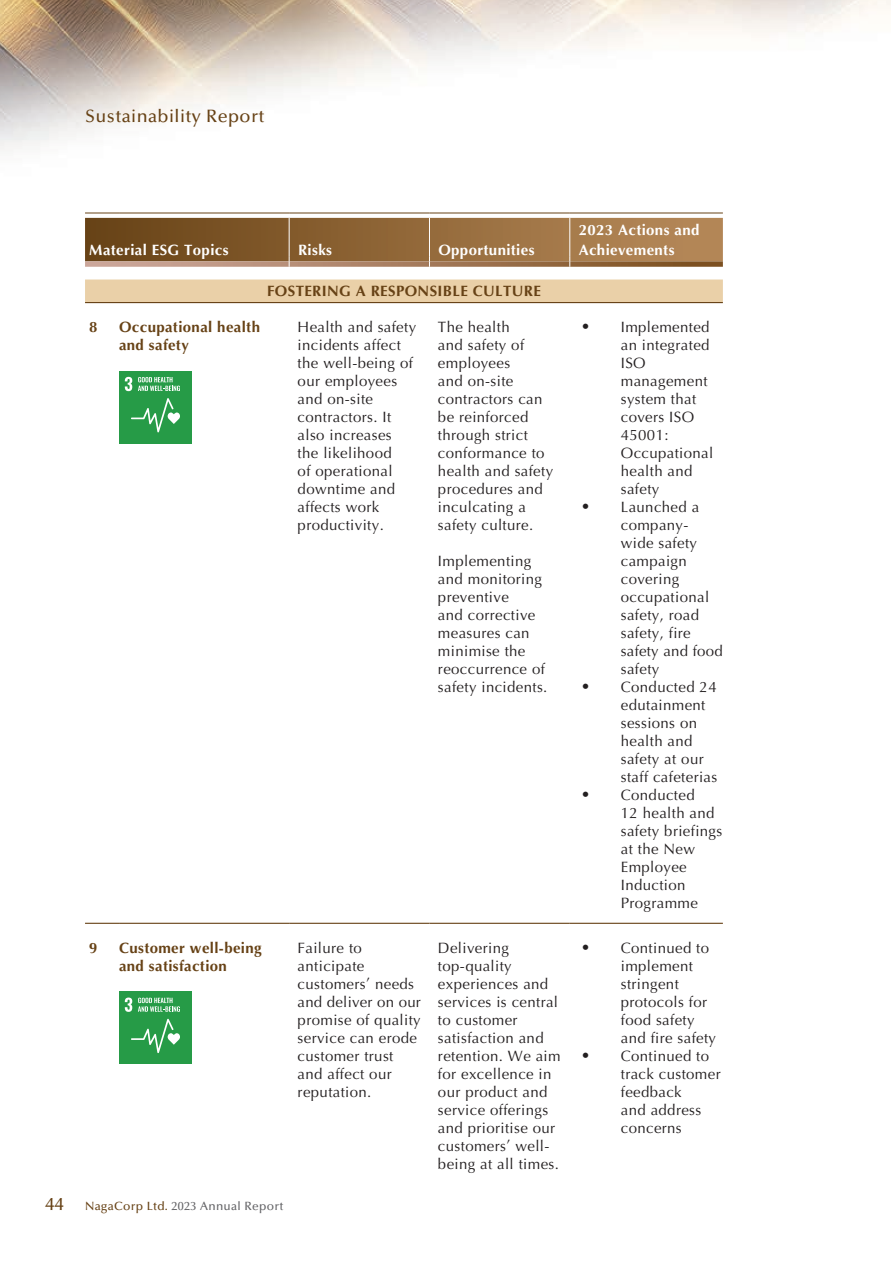
<style>
.page{position:relative;width:893px;height:1263px;background:#fff}
.page>*{position:absolute;margin:0;border:0;box-sizing:border-box;transform-origin:0 0}
.t1{font:500 18px "Optima LT Pro";letter-spacing:.025em;color:#674216}
._1__內文{font:15px/18px "Optima LT Pro";letter-spacing:.025em;color:#231f20}
._1__內文-2{font:700 15px "Optima LT Pro";letter-spacing:.025em;color:#674216}
._1__內文-3{font:700 15px "Optima LT Pro";letter-spacing:.025em;color:#fff}
._1__內文-4{font:300 15px "M Hei HK";color:#231f20}
.t2{font:500 12px "Optima LT Pro";letter-spacing:.025em;color:#636366}
.s1{font-size:18px;color:#674216}
.s2{color:#674216}
</style>
<div class="page">
<img style="left:0;top:0;width:891px;height:923px">
<div style="left:85px;top:279px;width:638px;height:23px;background:#ead0a8"></div>
<hr style="left:85px;top:213px;width:34px;height:1px;background:#674216">
<hr style="left:119px;top:213px;width:170px;height:1px;background:#674216">
<hr style="left:289px;top:213px;width:140px;height:1px;background:#674216">
<hr style="left:429px;top:213px;width:141px;height:1px;background:#674216">
<hr style="left:570px;top:213px;width:153px;height:1px;background:#674216">
<svg style="left:85px;top:218px;width:638px;height:49px"></svg>
<hr style="left:85px;top:302px;width:638px;height:1px;background:#674216">
<div style="left:119px;top:371px;width:73px;height:72px;background:#269b47"></div>
<svg style="left:125px;top:377px;width:7px;height:14px"></svg>
<svg style="left:138px;top:377px;width:42px;height:14px"></svg>
<svg style="left:131px;top:398px;width:49px;height:34px"></svg>
<hr style="left:85px;top:923px;width:34px;height:1px;background:#674216">
<hr style="left:119px;top:923px;width:170px;height:1px;background:#674216">
<hr style="left:289px;top:923px;width:140px;height:1px;background:#674216">
<hr style="left:429px;top:923px;width:141px;height:1px;background:#674216">
<hr style="left:570px;top:923px;width:153px;height:1px;background:#674216">
<div style="left:119px;top:991px;width:73px;height:73px;background:#269b47"></div>
<svg style="left:125px;top:997px;width:7px;height:15px"></svg>
<svg style="left:138px;top:998px;width:42px;height:14px"></svg>
<svg style="left:131px;top:1019px;width:49px;height:34px"></svg>
<p class="t1" style="left:85px;top:105px;width:181px">Sustainability Report</p>
<p class="_1__內文-3" style="left:89px;top:240px;width:141px">Material ESG Topics</p>
<p class="_1__內文-3" style="left:298px;top:240px;width:36px">Risks</p>
<p class="_1__內文-3" style="left:438px;top:240px;width:98px">Opportunities</p>
<p class="_1__內文-2" style="left:267px;top:281px;width:275px">FOSTERING A RESPONSIBLE CULTURE</p>
<p class="_1__內文-2" style="left:89px;top:317px;width:10px">8</p>
<p class="_1__內文-2" style="left:119px;top:317px;width:142px">Occupational health</p>
<p class="_1__內文-2" style="left:119px;top:335px;width:71px">and safety</p>
<p class="_1__內文" style="left:298px;top:318px;width:120px">Health and safety incidents affect the well-being of our employees and on-site contractors. It also increases the likelihood<br>of operational downtime and affects work productivity.</p>
<p class="_1__內文" style="left:438px;top:318px;width:117px">The health<br>and safety of employees<br>and on-site contractors can be reinforced through strict conformance to health and safety procedures and inculcating a safety culture.</p>
<p class="_1__內文" style="left:438px;top:552px;width:111px">Implementing and monitoring preventive<br>and corrective measures can minimise the reoccurrence of safety incidents.</p>
<p class="_1__內文-3" style="left:579px;top:221px;width:122px">2023 Actions and</p>
<p class="_1__內文-3" style="left:579px;top:240px;width:97px">Achievements</p>
<p class="_1__內文-4" style="left:578px;top:319px;width:16px">‧</p>
<p class="_1__內文" style="left:621px;top:318px;width:94px">Implemented an integrated<br>ISO management system that covers ISO<br>45001:<br>Occupational health and safety</p>
<p class="_1__內文-4" style="left:578px;top:499px;width:16px">‧</p>
<p class="_1__內文" style="left:621px;top:498px;width:103px">Launched a company&shy;wide safety campaign covering occupational safety, road safety, fire safety and food safety</p>
<p class="_1__內文-4" style="left:578px;top:679px;width:16px">‧</p>
<p class="_1__內文" style="left:621px;top:678px;width:98px">Conducted 24 edutainment sessions on health and safety at our staff cafeterias</p>
<p class="_1__內文-4" style="left:578px;top:787px;width:16px">‧</p>
<p class="_1__內文" style="left:621px;top:786px;width:103px">Conducted<br>12 health and safety briefings at the New<br>Employee<br>Induction<br>Programme</p>
<p class="_1__內文-2" style="left:89px;top:938px;width:10px">9</p>
<p class="_1__內文-2" style="left:119px;top:938px;width:144px">Customer well-being</p>
<p class="_1__內文-2" style="left:119px;top:956px;width:109px">and satisfaction</p>
<p class="t2" style="left:45px;top:1198px;width:240px"><span class="s1">44</span> <span class="s2">NagaCorp Ltd.</span> 2023 Annual Report</p>
<p class="_1__內文" style="left:298px;top:939px;width:125px">Failure to anticipate customers’ needs and deliver on our promise of quality service can erode customer trust and affect our reputation.</p>
<p class="_1__內文" style="left:438px;top:939px;width:124px">Delivering top-quality experiences and services is central to customer satisfaction and retention. We aim for excellence in our product and service offerings and prioritise our customers’ well&shy;being at all times.</p>
<p class="_1__內文-4" style="left:578px;top:939px;width:16px">‧</p>
<p class="_1__內文" style="left:621px;top:939px;width:97px">Continued to implement stringent protocols for food safety and fire safety</p>
<p class="_1__內文-4" style="left:578px;top:1047px;width:16px">‧</p>
<p class="_1__內文" style="left:621px;top:1047px;width:101px">Continued to track customer feedback<br>and address concerns</p>
</div>
